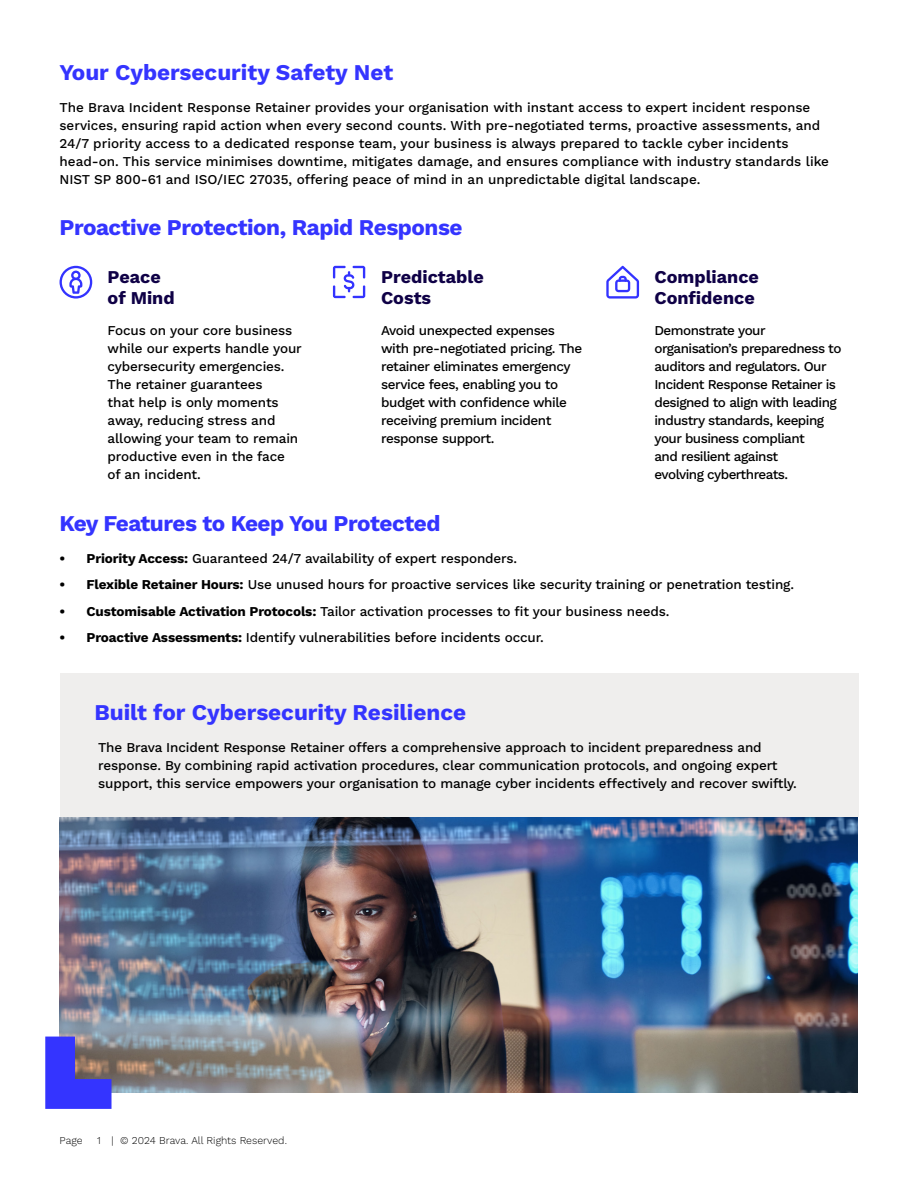
<style>
.page{position:relative;width:918px;height:1188px;background:#fff}
.page>*{position:absolute;margin:0;border:0;box-sizing:border-box;transform-origin:0 0}
.Body{font:700 22.5px "Work Sans";letter-spacing:-.02em;color:#3434ff}
.Body-2{font:700 22.5px "Work Sans";color:#3434ff}
.t1{font:700 18px/21px "Work Sans";color:#0f0046}
.Body-3{font:500 13.5px/18px "Work Sans";letter-spacing:-.01em;color:#000}
.Body-4{font:500 13.5px/18px "Work Sans";letter-spacing:-.04em;color:#000}
.Body-5{font:500 13.5px/18px "Work Sans";letter-spacing:-.03em;color:#000}
.t2{font:10.5px "Work Sans";color:#000}
.s1{font-weight:700}
</style>
<div class="page">
<svg style="left:333px;top:266px;width:32px;height:32px"></svg>
<div style="left:60px;top:674px;width:798px;height:143px;background:#efeeed"></div>
<img style="left:60px;top:817px;width:798px;height:276px">
<svg style="left:45px;top:1037px;width:67px;height:72px;background:#4f4acf"></svg>
<svg style="left:606px;top:266px;width:33px;height:33px"></svg>
<svg style="left:60px;top:266px;width:32px;height:33px"></svg>
<p class="Body-2" style="left:60px;top:56px;width:335px">Your Cybersecurity Safety Net</p>
<p class="Body-3" style="left:60px;top:98px;width:771px">The Brava Incident Response Retainer provides your organisation with instant access to expert incident response services, ensuring rapid action when every second counts. With pre-negotiated terms, proactive assessments, and 24/7 priority access to a dedicated response team, your business is always prepared to tackle cyber incidents head-on. This service minimises downtime, mitigates damage, and ensures compliance with industry standards like NIST SP 800-61 and ISO/IEC 27035, offering peace of mind in an unpredictable digital landscape.</p>
<p class="Body" style="left:60px;top:210px;width:405px">Proactive Protection, Rapid Response</p>
<p class="t1" style="left:108px;top:265px;width:69px">Peace of Mind</p>
<p class="t1" style="left:381px;top:265px;width:104px">Predictable<br>Costs</p>
<p class="t1" style="left:654px;top:265px;width:106px">Compliance<br>Confidence</p>
<p class="Body-3" style="left:108px;top:321px;width:196px">Focus on your core business while our experts handle your cybersecurity emergencies.<br>The retainer guarantees<br>that help is only moments away, reducing stress and allowing your team to remain productive even in the face<br>of an incident.</p>
<p class="Body-5" style="left:381px;top:321px;width:203px">Avoid unexpected expenses with pre-negotiated pricing. The retainer eliminates emergency service fees, enabling you to budget with confidence while receiving premium incident response support.</p>
<p class="Body-4" style="left:654px;top:321px;width:189px">Demonstrate your organisation’s preparedness to auditors and regulators. Our<br>Incident Response Retainer is designed to align with leading industry standards, keeping your business compliant<br>and resilient against<br>evolving cyberthreats.</p>
<p class="Body" style="left:60px;top:507px;width:382px">Key Features to Keep You Protected</p>
<p class="Body-3" style="left:60px;top:549px;width:459px"><span class="s1">• Priority Access:</span> Guaranteed 24/7 availability of expert responders.</p>
<p class="Body-3" style="left:60px;top:575px;width:736px"><span class="s1">• Flexible Retainer Hours:</span> Use unused hours for proactive services like security training or penetration testing.</p>
<p class="Body-3" style="left:60px;top:602px;width:611px"><span class="s1">• Customisable Activation Protocols:</span> Tailor activation processes to fit your business needs.</p>
<p class="Body-3" style="left:60px;top:628px;width:486px"><span class="s1">• Proactive Assessments:</span> Identify vulnerabilities before incidents occur.</p>
<p class="Body-2" style="left:94px;top:696px;width:373px">Built for Cybersecurity Resilience</p>
<p class="Body-3" style="left:98px;top:738px;width:700px">The Brava Incident Response Retainer offers a comprehensive approach to incident preparedness and response. By combining rapid activation procedures, clear communication protocols, and ongoing expert support, this service empowers your organisation to manage cyber incidents effectively and recover swiftly.</p>
<p class="t2" style="left:60px;top:1132px;width:25px">Page</p>
<p class="t2" style="left:97px;top:1132px;width:191px">1 | © 2024 Brava. All Rights Reserved.</p>
</div>
